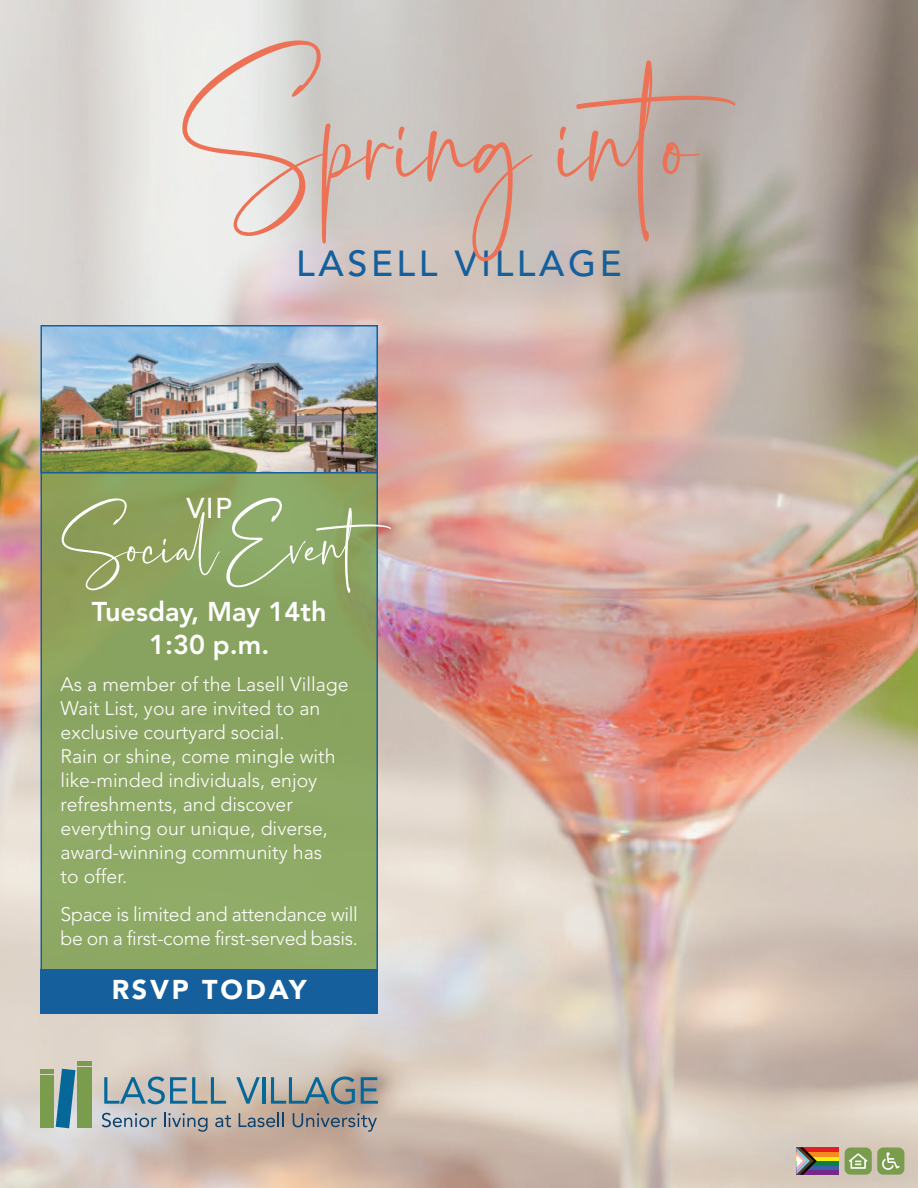
<style>
.page{position:relative;width:918px;height:1188px;background:#fff}
.page>*{position:absolute;margin:0;border:0;box-sizing:border-box;transform-origin:0 0}
.t1{font:500 36px "Avenir";letter-spacing:.1em;color:#15609c}
.t2{font:500 28.5px "Avenir";color:#fff}
.t3{font:800 27px/33px "Avenir";color:#fff;text-align:center}
.t4{font:900 27px "Avenir";letter-spacing:.1em;color:#fff}
.t5{font:300 19.5px/24px "Avenir";color:#fff}
</style>
<div class="page">
<img style="left:0;top:0;width:918px;height:1188px">
<svg style="left:104px;top:1077px;width:122px;height:27px;background:#98aab0"></svg>
<svg style="left:236px;top:1077px;width:24px;height:27px"></svg>
<hr style="left:262px;top:1077px;width:3px;height:27px;background:#066898">
<svg style="left:271px;top:1077px;width:84px;height:27px;background:#8d9da0"></svg>
<svg style="left:361px;top:1077px;width:17px;height:27px"></svg>
<svg style="left:102px;top:1113px;width:55px;height:14px"></svg>
<svg style="left:164px;top:1112px;width:44px;height:20px"></svg>
<svg style="left:215px;top:1115px;width:16px;height:12px"></svg>
<svg style="left:239px;top:1112px;width:45px;height:15px"></svg>
<svg style="left:293px;top:1113px;width:84px;height:19px;background:#9b918d"></svg>
<hr style="left:78px;top:1062px;width:14px;height:4px;background:#799d4d">
<svg style="left:56px;top:1067px;width:36px;height:61px"></svg>
<div style="left:78px;top:1074px;width:14px;height:54px;background:#799d4d"></div>
<hr style="left:40px;top:1078px;width:14px;height:3px;background:#799d4d">
<div style="left:40px;top:1069px;width:14px;height:5px;background:#799d4d"></div>
<div style="left:40px;top:1082px;width:14px;height:46px;background:#799d4d"></div>
<hr style="left:40px;top:1075px;width:14px;height:3px;background:#799d4d">
<div style="left:42px;top:413px;width:334px;height:574px;background:#8ca763"></div>
<img style="left:43px;top:328px;width:332px;height:143px">
<div style="left:40px;top:325px;width:338px;height:149px;border:2px solid #15609c"></div>
<div style="left:40px;top:969px;width:338px;height:45px;background:#15609c"></div>
<svg style="left:61px;top:498px;width:330px;height:95px"></svg>
<svg style="left:181px;top:40px;width:555px;height:221px;background:#cec1bb"></svg>
<div style="left:845px;top:1148px;width:27px;height:27px;background:#799d4d;border-radius:6px"></div>
<svg style="left:849px;top:1153px;width:19px;height:16px"></svg>
<div style="left:877px;top:1148px;width:27px;height:27px;background:#799d4d;border-radius:6px"></div>
<svg style="left:882px;top:1152px;width:18px;height:18px"></svg>
<div style="left:796px;top:1148px;width:43px;height:27px;background:#732985"></div>
<div style="left:796px;top:1148px;width:43px;height:22px;background:#3e5fab"></div>
<div style="left:796px;top:1148px;width:43px;height:18px;background:#0d803f"></div>
<div style="left:796px;top:1148px;width:43px;height:13px;background:#f9ed13"></div>
<div style="left:796px;top:1148px;width:43px;height:9px;background:#f68b1f"></div>
<hr style="left:796px;top:1148px;width:43px;height:4px;background:#e51e25">
<svg style="left:796px;top:1148px;width:21px;height:27px"></svg>
<p class="t1" style="left:296px;top:249px;width:327px">LASELL VILLAGE</p>
<p class="t2" style="left:186px;top:496px;width:47px">VIP</p>
<p class="t3" style="left:92px;top:597px;width:236px">Tuesday, May 14th<br>1:30 p.m.</p>
<p class="t5" style="left:61px;top:674px;width:290px">As a member of the Lasell Village<br>Wait List, you are invited to an exclusive courtyard social.<br>Rain or shine, come mingle with like-minded individuals, enjoy refreshments, and discover everything our unique, diverse, award-winning community has<br>to offer.</p>
<p class="t5" style="left:61px;top:904px;width:299px">Space is limited and attendance will be on a first-come first-served basis.</p>
<p class="t4" style="left:112px;top:978px;width:196px">RSVP TODAY</p>
</div>
